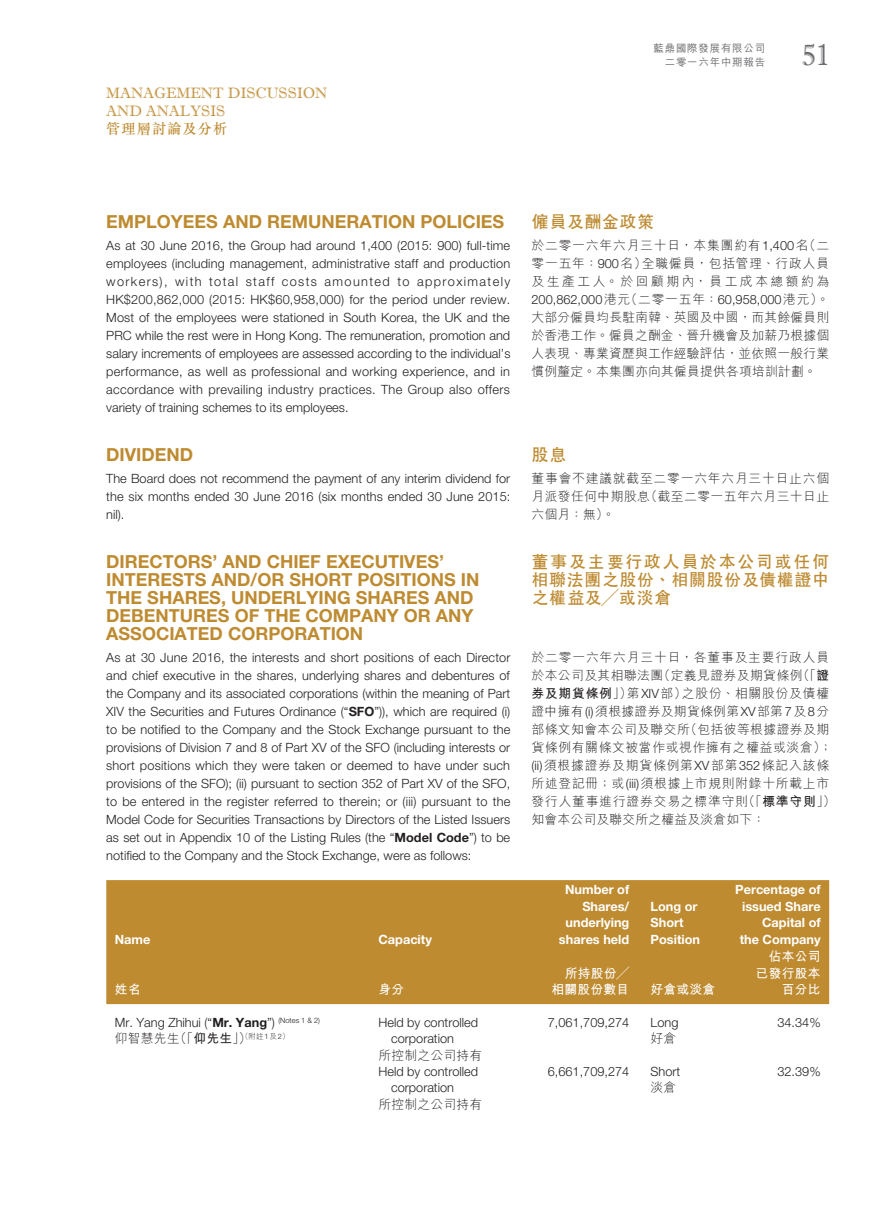
<style>
.page{position:relative;width:893px;height:1212px;background:#fff}
.page>*{position:absolute;margin:0;border:0;box-sizing:border-box;transform-origin:0 0}
.t1{font:30px "Imprint MT Shadow";color:#6c6d70}
._01_H1_E{font:700 18px/18px "Helvetica Neue LT Std";color:#be8b31}
._001_H1_C{font:700 17.25px/18px "C Hei 2 HK";letter-spacing:.02em;color:#be8b31;text-align:justify}
.t2{font:15px/18px "Imprint MT Shadow";color:#be8b31}
.t3{font:500 14.25px "M Sung HK";letter-spacing:.07em;color:#be8b31}
._00_txt_E{font:300 12.75px/18px "Helvetica Neue LT Std";color:#231f20;text-align:justify}
._000_txt_C{font:300 12.75px/18px "M Hei HK";letter-spacing:.035em;color:#231f20;text-align:justify}
._000_txt_C-2{font:300 12.75px/18px "M Hei HK";letter-spacing:.055em;color:#231f20}
._50_Table_txt{font:300 12.75px/16.5px "Helvetica Neue LT Std";color:#231f20}
._50_Table_txt-2{font:700 12.75px/16.5px "Helvetica Neue LT Std";color:#fff}
._50_Table_txt-3{font:300 12.75px "M Hei HK";letter-spacing:.02em;color:#231f20}
._50_Table_txt-4{font:700 12.75px "M Hei HK";letter-spacing:.02em;color:#fff}
.t4{font:500 10.5px/13.5px "M Hei HK";letter-spacing:.07em;color:#6c6d70;text-align:right}
.s1{font-weight:700}
.s2{font-family:"Helvetica Neue LT Std"}
</style>
<div class="page">
<div style="left:106px;top:880px;width:723px;height:124px;background:#be8b31"></div>
<p class="t2" style="left:106px;top:84px;width:222px">MANAGEMENT DISCUSSION<br>AND ANALYSIS</p>
<p class="t3" style="left:106px;top:119px;width:122px">管理層討論及分析</p>
<p class="t4" style="left:654px;top:41px;width:113px">藍鼎國際發展有限公司二零一六年中期報告</p>
<h1 class="t1" style="left:801px;top:37px;width:30px">51</h1>
<p class="_01_H1_E" style="left:106px;top:212px;width:399px">EMPLOYEES AND REMUNERATION POLICIES</p>
<p class="_00_txt_E" style="left:106px;top:236px;width:406px">As at 30 June 2016, the Group had around 1,400 (2015: 900) full-time employees (including management, administrative staff and production workers), with total staff costs amounted to approximately HK$200,862,000 (2015: HK$60,958,000) for the period under review.<br>Most of the employees were stationed in South Korea, the UK and the PRC while the rest were in Hong Kong. The remuneration, promotion and salary increments of employees are assessed according to the individual’s performance, as well as professional and working experience, and in accordance with prevailing industry practices. The Group also offers variety of training schemes to its employees.</p>
<p class="_01_H1_E" style="left:106px;top:445px;width:88px">DIVIDEND</p>
<p class="_00_txt_E" style="left:106px;top:469px;width:406px">The Board does not recommend the payment of any interim dividend for the six months ended 30 June 2016 (six months ended 30 June 2015: nil).</p>
<p class="_01_H1_E" style="left:106px;top:552px;width:375px">DIRECTORS’ AND CHIEF EXECUTIVES’<br>INTERESTS AND/OR SHORT POSITIONS IN<br>THE SHARES, UNDERLYING SHARES AND<br>DEBENTURES OF THE COMPANY OR ANY<br>ASSOCIATED CORPORATION</p>
<p class="_00_txt_E" style="left:106px;top:648px;width:406px">As at 30 June 2016, the interests and short positions of each Director and chief executive in the shares, underlying shares and debentures of the Company and its associated corporations (within the meaning of Part XIV the Securities and Futures Ordinance (“<span class="s1">SFO</span>”)), which are required (i) to be notified to the Company and the Stock Exchange pursuant to the provisions of Division 7 and 8 of Part XV of the SFO (including interests or short positions which they were taken or deemed to have under such provisions of the SFO); (ii) pursuant to section 352 of Part XV of the SFO, to be entered in the register referred to therein; or (iii) pursuant to the Model Code for Securities Transactions by Directors of the Listed Issuers as set out in Appendix 10 of the Listing Rules (the “<span class="s1">Model Code</span>”) to be notified to the Company and the Stock Exchange, were as follows:</p>
<p class="_50_Table_txt-2" style="left:115px;top:931px;width:37px">Name</p>
<p class="_50_Table_txt-2" style="left:378px;top:931px;width:55px">Capacity</p>
<p class="_50_Table_txt-4" style="left:115px;top:980px;width:27px">姓名</p>
<p class="_50_Table_txt-4" style="left:378px;top:980px;width:27px">身分</p>
<p class="_50_Table_txt" style="left:115px;top:1014px;width:207px">Mr. Yang Zhihui (“<span class="s1">Mr. Yang</span>”) <sup>(Notes</sup> <sup>1</sup> <sup>&amp;</sup> <sup>2)</sup></p>
<p class="_50_Table_txt-3" style="left:115px;top:1032px;width:176px">仰智慧先生（「<span class="s1">仰先生</span>」）<sup>（附註</sup><sup>1</sup><sup>及</sup><sup>2</sup><sup>）</sup></p>
<p class="_50_Table_txt" style="left:391px;top:1014px;width:88px;text-indent:-13px">Held by controlled corporation</p>
<p class="_50_Table_txt-3" style="left:378px;top:1049px;width:105px">所控制之公司持有</p>
<p class="_50_Table_txt" style="left:391px;top:1063px;width:88px;text-indent:-13px">Held by controlled corporation</p>
<p class="_50_Table_txt-3" style="left:378px;top:1098px;width:105px">所控制之公司持有</p>
<p class="_001_H1_C" style="left:531px;top:212px;width:124px">僱員及酬金政策</p>
<p class="_000_txt_C" style="left:531px;top:236px;width:299px">於二零一六年六月三十日，本集團約有<span class="s2">1,400</span>名（二零一五年：<span class="s2">900</span>名）全職僱員，包括管理、行政人員及生產工人。於回顧期內，員工成本總額約為<span class="s2">200,862,000</span>港元（二零一五年：<span class="s2">60,958,000</span>港元）。大部分僱員均長駐南韓、英國及中國，而其餘僱員則於香港工作。僱員之酬金、晉升機會及加薪乃根據個人表現、專業資歷與工作經驗評估，並依照一般行業慣例釐定。本集團亦向其僱員提供各項培訓計劃。</p>
<p class="_001_H1_C" style="left:531px;top:445px;width:36px">股息</p>
<p class="_000_txt_C" style="left:531px;top:469px;width:299px">董事會不建議就截至二零一六年六月三十日止六個月派發任何中期股息（截至二零一五年六月三十日止六個月：無）。</p>
<p class="_001_H1_C" style="left:531px;top:552px;width:299px">董事及主要行政人員於本公司或任何相聯法團之股份、相關股份及債權證中之權益及╱或淡倉</p>
<p class="_000_txt_C-2" style="left:531px;top:648px;width:306px">於二零一六年六月三十日，各董事及主要行政人員於本公司及其相聯法團（定義見證券及期貨條例（「<span class="s1">證券及期貨條例</span>」）第<span class="s2">XIV</span>部）之股份、相關股份及債權證中擁有<span class="s2">(i)</span>須根據證券及期貨條例第<span class="s2">XV</span>部第<span class="s2">7</span>及<span class="s2">8</span>分部條文知會本公司及聯交所（包括彼等根據證券及期貨條例有關條文被當作或視作擁有之權益或淡倉）；<span class="s2">(ii)</span>須根據證券及期貨條例第<span class="s2">XV</span>部第<span class="s2">352</span>條記入該條所述登記冊；或<span class="s2">(iii)</span>須根據上市規則附錄十所載上市發行人董事進行證券交易之標準守則（「<span class="s1">標準守則</span>」）知會本公司及聯交所之權益及淡倉如下：</p>
<p class="_50_Table_txt-2" style="left:565px;top:881px;width:66px">Number of</p>
<p class="_50_Table_txt-2" style="left:582px;top:898px;width:49px">Shares/</p>
<p class="_50_Table_txt-2" style="left:566px;top:914px;width:65px">underlying</p>
<p class="_50_Table_txt-2" style="left:559px;top:931px;width:72px">shares held</p>
<p class="_50_Table_txt-2" style="left:651px;top:898px;width:48px">Long or</p>
<p class="_50_Table_txt-2" style="left:651px;top:914px;width:51px">Short<br>Position</p>
<p class="_50_Table_txt-4" style="left:565px;top:963px;width:66px">所持股份╱</p>
<p class="_50_Table_txt-4" style="left:552px;top:980px;width:79px">相關股份數目</p>
<p class="_50_Table_txt-4" style="left:651px;top:980px;width:66px">好倉或淡倉</p>
<p class="_50_Table_txt" style="left:548px;top:1014px;width:83px">7,061,709,274</p>
<p class="_50_Table_txt" style="left:651px;top:1014px;width:29px">Long</p>
<p class="_50_Table_txt-3" style="left:651px;top:1032px;width:27px">好倉</p>
<p class="_50_Table_txt" style="left:548px;top:1063px;width:83px">6,661,709,274</p>
<p class="_50_Table_txt" style="left:651px;top:1063px;width:31px">Short</p>
<p class="_50_Table_txt-3" style="left:651px;top:1081px;width:27px">淡倉</p>
<p class="_50_Table_txt-2" style="left:735px;top:881px;width:87px">Percentage of</p>
<p class="_50_Table_txt-2" style="left:742px;top:898px;width:80px">issued Share</p>
<p class="_50_Table_txt-2" style="left:762px;top:914px;width:60px">Capital of</p>
<p class="_50_Table_txt-2" style="left:740px;top:931px;width:82px">the Company</p>
<p class="_50_Table_txt-4" style="left:769px;top:947px;width:53px">佔本公司</p>
<p class="_50_Table_txt-4" style="left:756px;top:963px;width:66px">已發行股本</p>
<p class="_50_Table_txt-4" style="left:782px;top:980px;width:40px">百分比</p>
<p class="_50_Table_txt" style="left:777px;top:1014px;width:45px">34.34%</p>
<p class="_50_Table_txt" style="left:777px;top:1063px;width:45px">32.39%</p>
</div>
